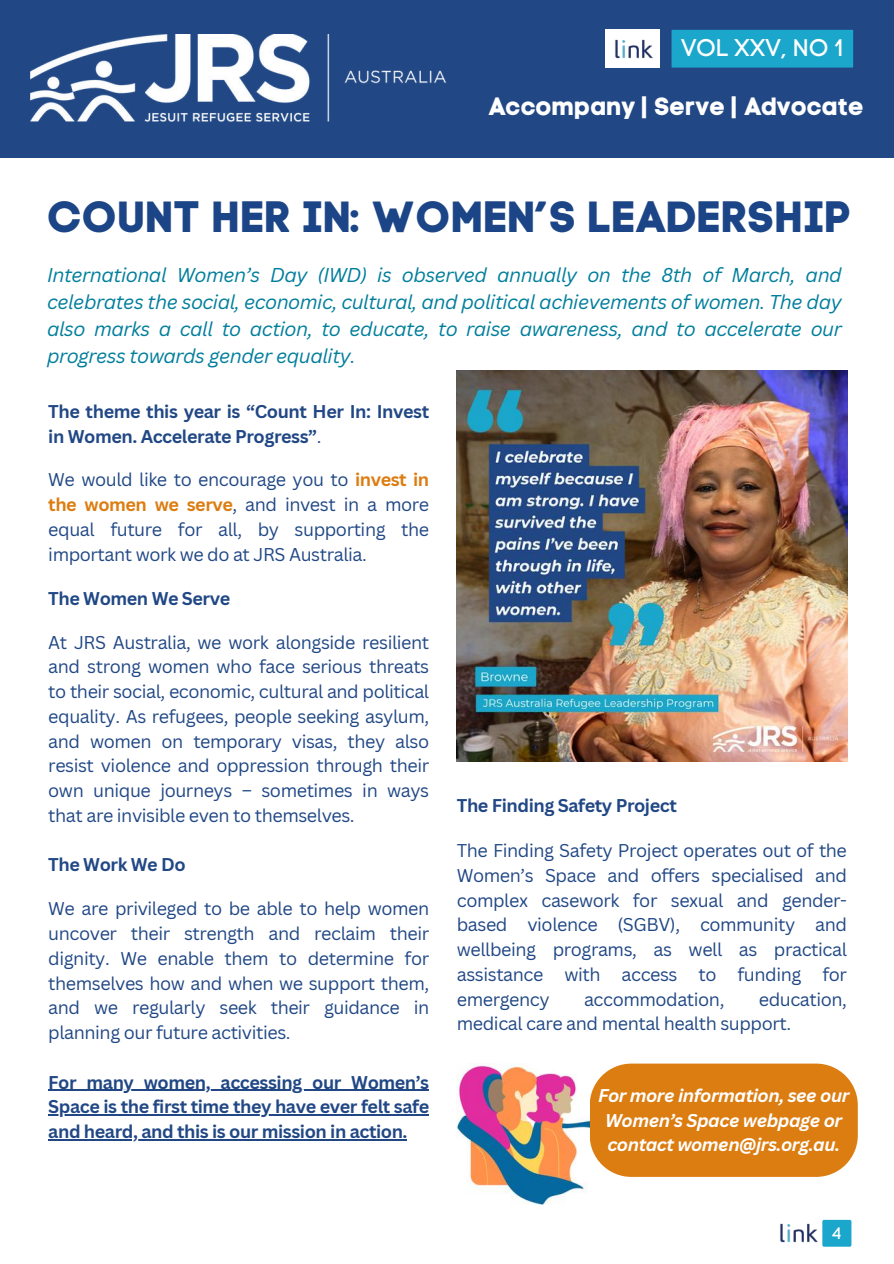
<style>
.page{position:relative;width:894px;height:1264px;background:#fff}
.page>*{position:absolute;margin:0;border:0;box-sizing:border-box;transform-origin:0 0}
.t1{font:43.5px "Code Pro Bold LC";color:#1b4586}
.t2{font:24.75px "Code Pro Bold LC";color:#fff}
.t3{font:24px "Code Pro Normal LC";color:#fff}
.t4{font:italic 19.5px/27px "Canva Sans";letter-spacing:-.025em;color:#017e9c;text-align:justify}
.t5{font:18px/24.8px "Canva Sans";letter-spacing:-.025em;color:#214885;text-align:justify}
.t6{font:700 18px/24.8px "Canva Sans";letter-spacing:-.025em;color:#214885}
.t7{font:italic 700 18px/24.8px "Canva Sans";letter-spacing:-.025em;color:#fff;text-align:center}
.t8{font:16.5px "Code Pro Normal LC";color:#fff}
.s1{font-weight:400}
.s2{font-weight:700;color:#dc7d11}
</style>
<div class="page">
<img style="left:780px;top:1223px;width:38px;height:20px">
<div style="left:0;top:0;width:893px;height:157px;background:#214885"></div>
<img style="left:30px;top:35px;width:417px;height:86px">
<div style="left:671px;top:30px;width:181px;height:38px;background:#1ba7cb"></div>
<div style="left:605px;top:29px;width:54px;height:39px;background:#fff"></div>
<img style="left:615px;top:39px;width:38px;height:20px">
<img style="left:456px;top:1063px;width:192px;height:142px">
<div style="left:589px;top:1063px;width:268px;height:113px;background:#dc7d11"></div>
<img style="left:456px;top:371px;width:391px;height:390px">
<div style="left:822px;top:1219px;width:29px;height:27px;background:#1ba7cb;border-radius:2px"></div>
<hr style="left:48px;top:1089px;width:380px;height:1px;background:#214885">
<hr style="left:48px;top:1114px;width:380px;height:1px;background:#214885">
<hr style="left:48px;top:1139px;width:359px;height:1px;background:#214885">
<h3 class="t3" style="left:681px;top:33px;width:164px">VOL XXV, NO 1</h3>
<h2 class="t2" style="left:488px;top:91px;width:377px">Accompany | Serve | Advocate</h2>
<h1 class="t1" style="left:47px;top:190px;width:804px">COUNT HER IN: WOMEN’S LEADERSHIP</h1>
<p class="t4" style="left:47px;top:261px;width:796px">International Women’s Day (IWD) is observed annually on the 8th of March, and celebrates the social, economic, cultural, and political achievements of women. The day also marks a call to action, to educate, to raise awareness, and to accelerate our progress towards gender equality.</p>
<p class="t6" style="left:48px;top:398px;width:382px">The theme this year is “Count Her In: Invest in Women. Accelerate Progress”<span class="s1">.</span></p>
<p class="t5" style="left:48px;top:467px;width:382px">We would like to encourage you to <span class="s2">invest in the women we serve</span>, and invest in a more equal future for all, by supporting the important work we do at JRS Australia.</p>
<p class="t6" style="left:48px;top:585px;width:183px">The Women We Serve</p>
<p class="t5" style="left:48px;top:629px;width:382px">At JRS Australia, we work alongside resilient and strong women who face serious threats to their social, economic, cultural and political equality. As refugees, people seeking asylum, and women on temporary visas, they also resist violence and oppression through their own unique journeys – sometimes in ways that are invisible even to themselves.</p>
<p class="t6" style="left:48px;top:852px;width:139px">The Work We Do</p>
<p class="t5" style="left:48px;top:895px;width:382px">We are privileged to be able to help women uncover their strength and reclaim their dignity. We enable them to determine for themselves how and when we support them, and we regularly seek their guidance in planning our future activities.</p>
<p class="t6" style="left:48px;top:1069px;width:382px;text-align:justify">For many women, accessing our Women’s Space is the first time they have ever felt safe and heard, and this is our mission in action.</p>
<p class="t6" style="left:456px;top:792px;width:221px">The Finding Safety Project</p>
<p class="t5" style="left:456px;top:837px;width:391px">The Finding Safety Project operates out of the Women’s Space and offers specialised and complex casework for sexual and gender&shy;based violence (SGBV), community and wellbeing programs, as well as practical assistance with access to funding for emergency</p>
<p class="t5" style="left:456px;top:986px;width:391px;text-indent:302px">education, medical care and mental health support.</p>
<p class="t5" style="left:584px;top:986px;width:142px">accommodation,</p>
<p class="t7" style="left:598px;top:1082px;width:253px">For more information, see our<br>Women’s Space webpage or contact women@jrs.org.au.</p>
<p class="t8" style="left:831px;top:1223px;width:12px">4</p>
</div>
